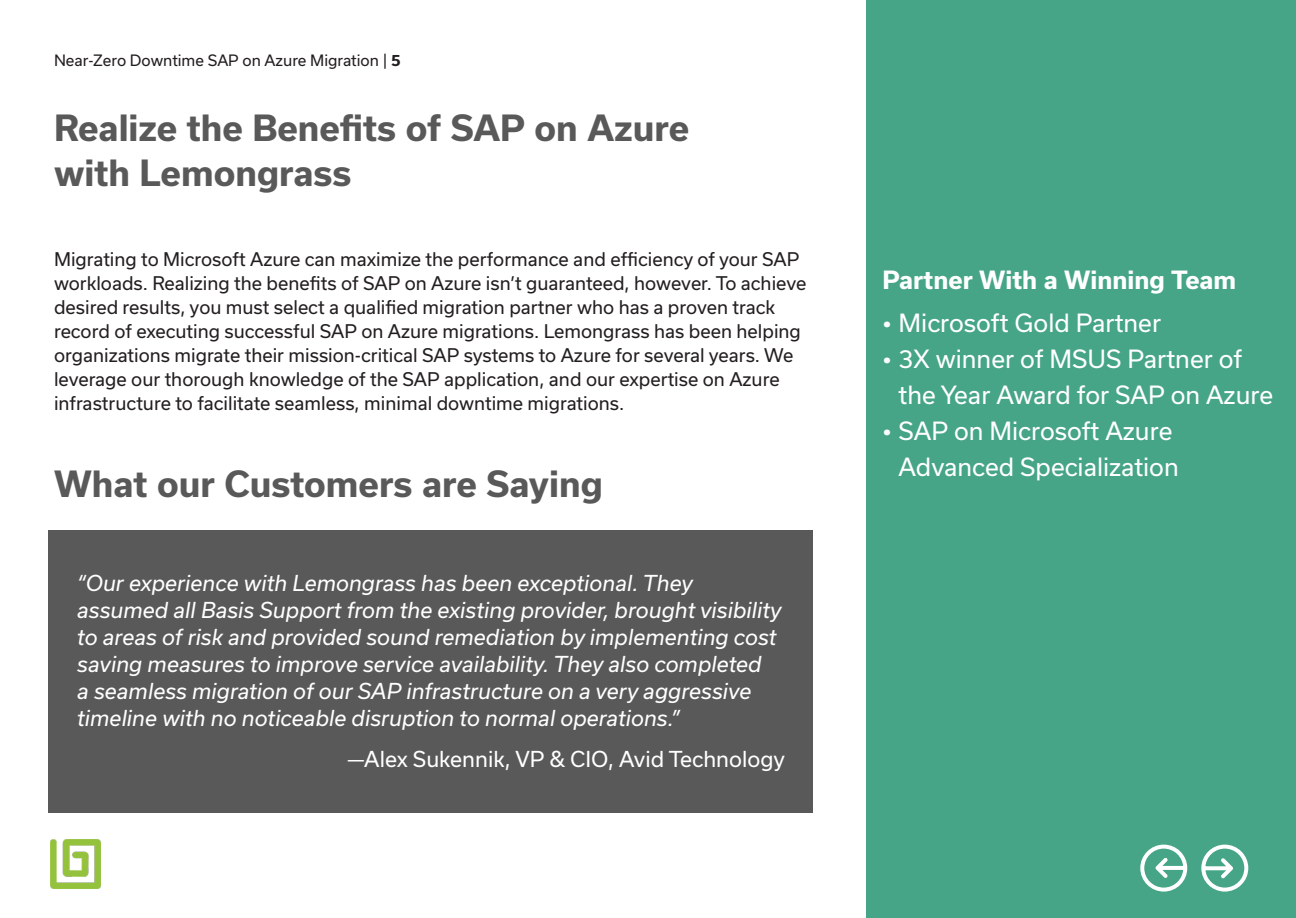
<style>
.page{position:relative;width:1296px;height:918px;background:#fff}
.page>*{position:absolute;margin:0;border:0;box-sizing:border-box;transform-origin:0 0}
.Paragraph_Header{font:700 34.5px/45px "Usual";color:#595959}
.t1{font:24px/36px "Usual";color:#fff}
.t2{font:700 24px "Usual";color:#fff}
.t3{font:italic 21px/27px "Usual";color:#fff}
.t4{font:21px "Usual";color:#fff}
.Regular_Paragraph{font:18px/24px "Usual";color:#231f20}
.t5{font:15px "Usual";color:#231f20}
.s1{font-weight:700}
</style>
<div class="page">
<div style="left:49px;top:530px;width:764px;height:283px;background:#595959"></div>
<img style="left:51px;top:839px;width:49px;height:50px">
<div style="left:866px;top:0;width:430px;height:918px;background:#46a586"></div>
<svg style="left:1201px;top:844px;width:48px;height:48px"></svg>
<svg style="left:1140px;top:844px;width:48px;height:48px"></svg>
<p class="t5" style="left:54px;top:52px;width:348px">Near-Zero Downtime SAP on Azure Migration | <span class="s1">5</span></p>
<p class="Paragraph_Header" style="left:54px;top:105px;width:637px">Realize the Benefits of SAP on Azure with Lemongrass</p>
<p class="Regular_Paragraph" style="left:54px;top:247px;width:754px">Migrating to Microsoft Azure can maximize the performance and efficiency of your SAP workloads. Realizing the benefits of SAP on Azure isn’t guaranteed, however. To achieve desired results, you must select a qualified migration partner who has a proven track record of executing successful SAP on Azure migrations. Lemongrass has been helping organizations migrate their mission-critical SAP systems to Azure for several years. We leverage our thorough knowledge of the SAP application, and our expertise on Azure infrastructure to facilitate seamless, minimal downtime migrations.</p>
<p class="Paragraph_Header" style="left:54px;top:462px;width:550px">What our Customers are Saying</p>
<p class="t3" style="left:77px;top:570px;width:706px">“Our experience with Lemongrass has been exceptional. They assumed all Basis Support from the existing provider, brought visibility to areas of risk and provided sound remediation by implementing cost saving measures to improve service availability. They also completed<br>a seamless migration of our SAP infrastructure on a very aggressive timeline with no noticeable disruption to normal operations.”</p>
<p class="t4" style="left:348px;top:747px;width:439px">—Alex Sukennik, VP &amp; CIO, Avid Technology</p>
<p class="t2" style="left:882px;top:266px;width:355px">Partner With a Winning Team</p>
<p class="t1" style="left:882px;top:305px;width:280px">• Microsoft Gold Partner</p>
<p class="t1" style="left:899px;top:341px;width:376px;text-indent:-16px">• 3X winner of MSUS Partner of the Year Award for SAP on Azure</p>
<p class="t1" style="left:882px;top:413px;width:298px;text-align:right">• SAP on Microsoft Azure<br>Advanced Specialization</p>
</div>
